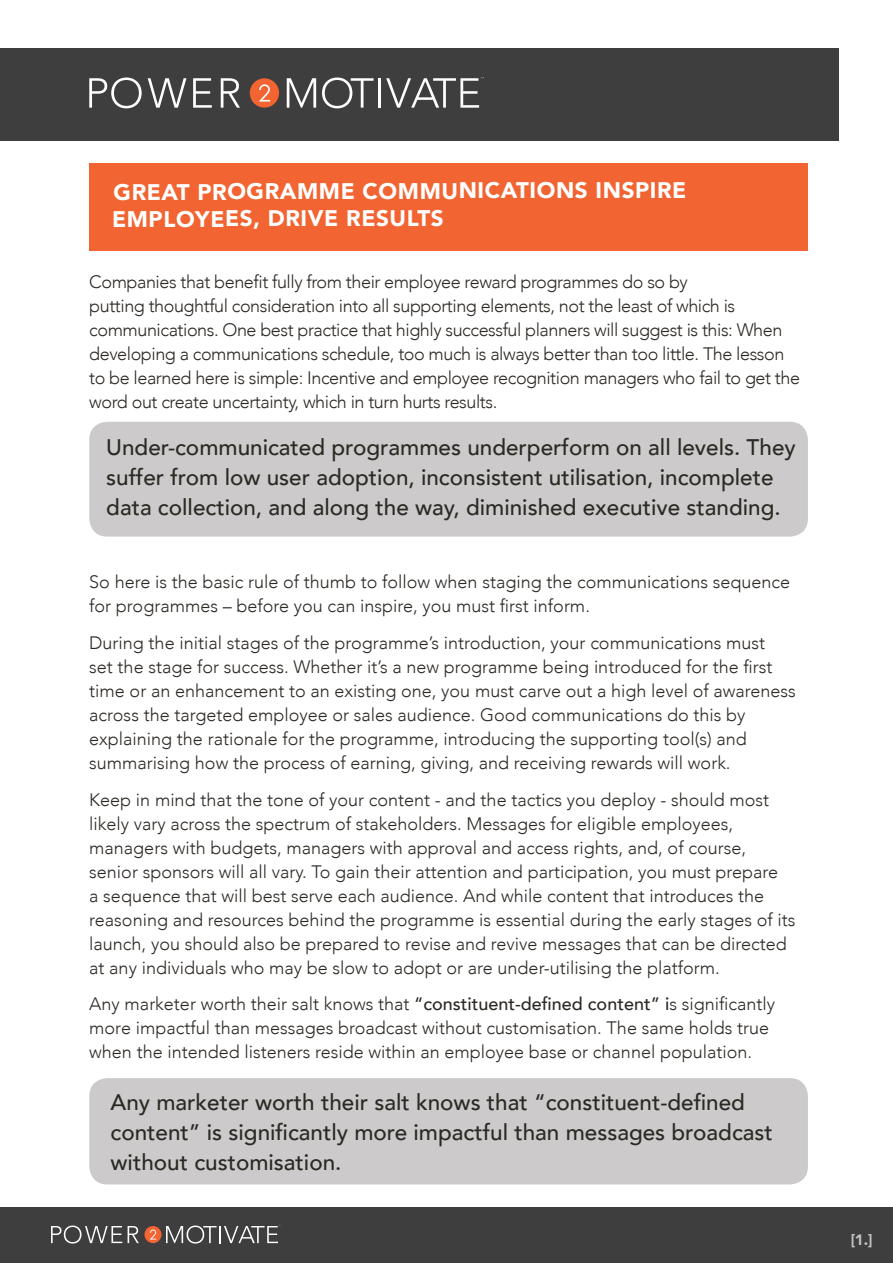
<style>
.page{position:relative;width:893px;height:1263px;background:#fff}
.page>*{position:absolute;margin:0;border:0;box-sizing:border-box;transform-origin:0 0}
.t1{font:500 22.5px/30px "Avenir";color:#2c2823}
.t2{font:900 22.5px/27.6px "Avenir";letter-spacing:.02em;color:#fff}
.t3{font:300 18px/24px "Avenir";color:#2c2823}
.t4{font:300 18px/24px "Avenir";letter-spacing:-.025em;color:#2c2823}
.t5{font:900 15px "Avenir";color:#fff}
.t6{font:100 9.75px "Helvetica Neue";color:#fff}
.t7{font:100 5.7px "Helvetica Neue";color:#fff}
.s1{font-weight:500}
</style>
<div class="page">
<div style="left:89px;top:1078px;width:719px;height:106px;background:#cccaca;border-radius:18px"></div>
<div style="left:89px;top:422px;width:719px;height:115px;background:#cccaca;border-radius:18px"></div>
<div style="left:0;top:1207px;width:893px;height:56px;background:#3e3e3f"></div>
<div style="left:0;top:48px;width:839px;height:93px;background:#3e3e3f"></div>
<div style="left:89px;top:163px;width:719px;height:87px;background:#f26431"></div>
<svg style="left:89px;top:77px;width:53px;height:31px"></svg>
<svg style="left:148px;top:78px;width:38px;height:30px"></svg>
<svg style="left:193px;top:78px;width:19px;height:30px"></svg>
<svg style="left:221px;top:78px;width:19px;height:30px"></svg>
<svg style="left:287px;top:78px;width:29px;height:30px"></svg>
<svg style="left:322px;top:77px;width:52px;height:31px"></svg>
<hr style="left:378px;top:78px;width:3px;height:30px;background:#fff">
<svg style="left:386px;top:78px;width:93px;height:30px"></svg>
<div style="left:250px;top:78px;width:29px;height:30px;background:#f26431;border-radius:50%"></div>
<svg style="left:259px;top:84px;width:11px;height:18px"></svg>
<svg style="left:51px;top:1225px;width:71px;height:18px"></svg>
<svg style="left:128px;top:1226px;width:11px;height:17px"></svg>
<svg style="left:166px;top:1225px;width:112px;height:18px"></svg>
<svg style="left:144px;top:1226px;width:18px;height:17px"></svg>
<svg style="left:150px;top:1229px;width:6px;height:10px"></svg>
<p class="t6" style="left:482px;top:73px;width:3px">¨</p>
<p class="t2" style="left:112px;top:176px;width:576px">GREAT PROGRAMME COMMUNICATIONS INSPIRE<br>EMPLOYEES, DRIVE RESULTS</p>
<p class="t4" style="left:89px;top:269px;width:712px">Companies that benefit fully from their employee reward programmes do so by<br>putting thoughtful consideration into all supporting elements, not the least of which is communications. One best practice that highly successful planners will suggest is this: When developing a communications schedule, too much is always better than too little. The lesson to be learned here is simple: Incentive and employee recognition managers who fail to get the word out create uncertainty, which in turn hurts results.</p>
<p class="t1" style="left:106px;top:430px;width:691px">Under-communicated programmes underperform on all levels. They suffer from low user adoption, inconsistent utilisation, incomplete data collection, and along the way, diminished executive standing.</p>
<p class="t3" style="left:89px;top:570px;width:702px">So here is the basic rule of thumb to follow when staging the communications sequence for programmes – before you can inspire, you must first inform.</p>
<p class="t3" style="left:89px;top:631px;width:708px">During the initial stages of the programme’s introduction, your communications must<br>set the stage for success. Whether it’s a new programme being introduced for the first time or an enhancement to an existing one, you must carve out a high level of awareness across the targeted employee or sales audience. Good communications do this by explaining the rationale for the programme, introducing the supporting tool(s) and summarising how the process of earning, giving, and receiving rewards will work.</p>
<p class="t3" style="left:89px;top:787px;width:708px">Keep in mind that the tone of your content - and the tactics you deploy - should most likely vary across the spectrum of stakeholders. Messages for eligible employees, managers with budgets, managers with approval and access rights, and, of course, senior sponsors will all vary. To gain their attention and participation, you must prepare<br>a sequence that will best serve each audience. And while content that introduces the reasoning and resources behind the programme is essential during the early stages of its launch, you should also be prepared to revise and revive messages that can be directed at any individuals who may be slow to adopt or are under-utilising the platform.</p>
<p class="t3" style="left:89px;top:992px;width:687px">Any marketer worth their salt knows that <span class="s1">“constituent-defined content” i</span>s significantly more impactful than messages broadcast without customisation. The same holds true when the intended listeners reside within an employee base or channel population.</p>
<p class="t1" style="left:111px;top:1086px;width:664px">Any marketer worth their salt knows that “constituent-defined content” is significantly more impactful than messages broadcast without customisation.</p>
<p class="t7" style="left:280px;top:1223px;width:2px">¨</p>
<p class="t5" style="left:850px;top:1227px;width:24px">[1.]</p>
</div>
